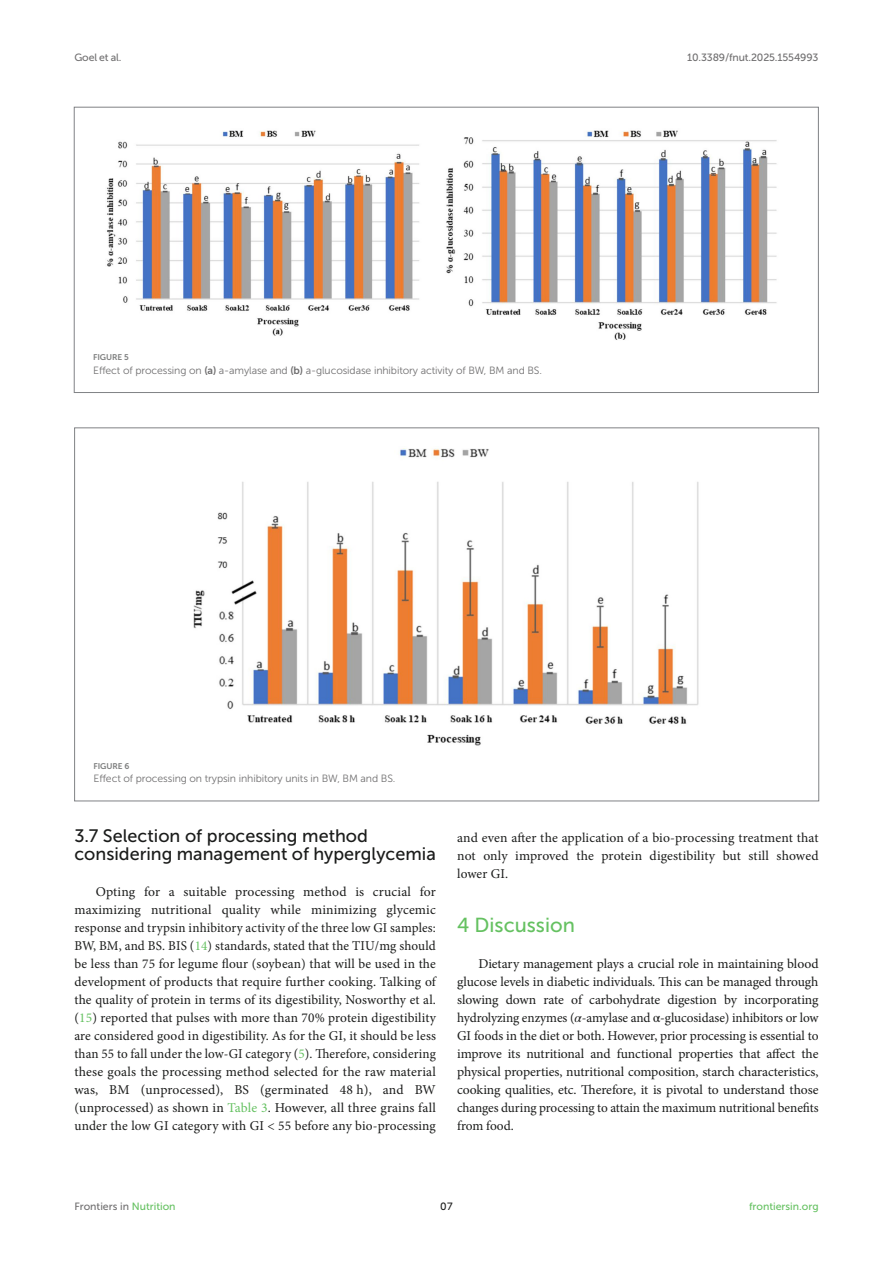
<style>
.page{position:relative;width:893px;height:1263px;background:#fff}
.page>*{position:absolute;margin:0;border:0;box-sizing:border-box;transform-origin:0 0}
.HEAD_1{font:20.25px "Museo Sans 500";color:#65c161}
.HEAD_2{font:18px/18px "Museo Sans 500";color:#1b1c1b}
.TEXT{font:13.5px/18px "Minion Pro";letter-spacing:.005em;color:#1b1c1b;text-align:justify}
.FIG_LEG{font:10.5px "Museo Sans 300";letter-spacing:-.01em;color:#706f70}
.t1{font:10.5px "Museo Sans 500";letter-spacing:-.015em;color:#706f70}
.t2{font:10.5px "Museo Sans 500";color:#65c161}
.t3{font:10.5px "Museo Sans 500";color:#1b1c1b}
.FIG_HD{font:8.25px "Museo Sans 700";letter-spacing:-.01em;color:#7e7f7f}
.s1{font-family:"Museo Sans 700"}
.s2{color:#65c161}
.s3{font-family:"STIX General";font-style:italic}
.s4{font-family:"STIX General"}
</style>
<div class="page">
<img style="left:193px;top:448px;width:506px;height:298px">
<img style="left:107px;top:130px;width:670px;height:210px">
<p class="t1" style="left:74px;top:52px;width:49px">Goel et al.</p>
<p class="t1" style="left:687px;top:52px;width:133px">10.3389/fnut.2025.1554993</p>
<p class="FIG_HD" style="left:93px;top:353px;width:37px">FIGURE 5</p>
<p class="FIG_LEG" style="left:93px;top:364px;width:450px">Effect of processing on <span class="s1">(a)</span> a-amylase and <span class="s1">(b)</span> a-glucosidase inhibitory activity of BW, BM and BS.</p>
<p class="FIG_HD" style="left:94px;top:761px;width:37px">FIGURE 6</p>
<p class="FIG_LEG" style="left:94px;top:773px;width:303px">Effect of processing on trypsin inhibitory units in BW, BM and BS.</p>
<p class="HEAD_2" style="left:74px;top:827px;width:363px">3.7 Selection of processing method considering management of hyperglycemia</p>
<p class="TEXT" style="left:74px;top:883px;width:363px;text-indent:21px">Opting for a suitable processing method is crucial for maximizing nutritional quality while minimizing glycemic response and trypsin inhibitory activity of the three low GI samples:<br>BW, BM, and BS. BIS (<span class="s2">14</span>) standards, stated that the TIU/mg should be less than 75 for legume flour (soybean) that will be used in the development of products that require further cooking. Talking of the quality of protein in terms of its digestibility, Nosworthy et al. (<span class="s2">15</span>) reported that pulses with more than 70% protein digestibility are considered good in digestibility. As for the GI, it should be less than 55 to fall under the low-GI category (<span class="s2">5</span>). Therefore, considering these goals the processing method selected for the raw material was, BM (unprocessed), BS (germinated 48 h), and BW (unprocessed) as shown in <span class="s2">Table 3</span>. However, all three grains fall under the low GI category with GI &lt; 55 before any bio-processing</p>
<p class="TEXT" style="left:457px;top:829px;width:363px">and even after the application of a bio-processing treatment that not only improved the protein digestibility but still showed lower GI.</p>
<p class="HEAD_1" style="left:457px;top:914px;width:119px">4 Discussion</p>
<p class="TEXT" style="left:457px;top:955px;width:363px;text-indent:21px">Dietary management plays a crucial role in maintaining blood glucose levels in diabetic individuals. This can be managed through slowing down rate of carbohydrate digestion by incorporating hydrolyzing enzymes (<span class="s3">α</span>-amylase and <span class="s4">α</span>-glucosidase) inhibitors or low GI foods in the diet or both. However, prior processing is essential to improve its nutritional and functional properties that affect the physical properties, nutritional composition, starch characteristics, cooking qualities, etc. Therefore, it is pivotal to understand those changes during processing to attain the maximum nutritional benefits from food.</p>
<p class="t1" style="left:74px;top:1200px;width:103px">Frontiers in <span class="s2">Nutrition</span></p>
<p class="t3" style="left:440px;top:1200px;width:14px">07</p>
<p class="t2" style="left:749px;top:1200px;width:71px">frontiersin.org</p>
</div>
